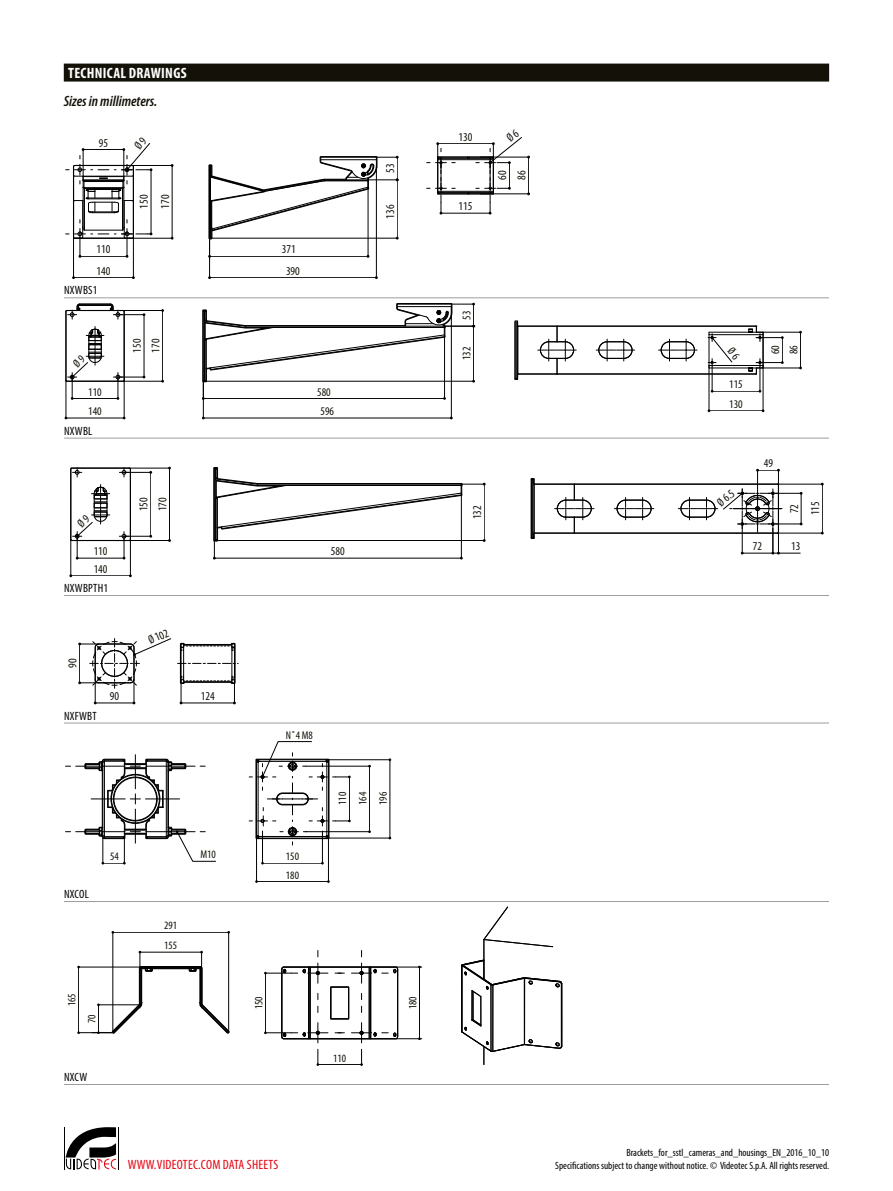
<style>
.page{position:relative;width:893px;height:1191px;background:#fff}
.page>*{position:absolute;margin:0;border:0;box-sizing:border-box;transform-origin:0 0}
.t1{font:italic 600 condensed 15px "Myriad Pro";color:#131108}
.t2{font:700 condensed 15px "Myriad Pro";letter-spacing:.02em;color:#fff}
.t3{font:condensed 13.5px "Myriad Pro";letter-spacing:.02em;color:#e30613}
.t4{font:condensed 12.15px "Myriad Pro";color:#131108}
.t5{font:condensed 12px/21.1px "Myriad Pro";color:#131108}
.t6{font:condensed 12px "Myriad Pro";letter-spacing:.02em;color:#000}
.t7{font:condensed 11.7px/19.5px "Myriad Pro";color:#131108}
.t8{font:condensed 11.4px/20.2px "Myriad Pro";color:#131108;text-align:justify}
.t9{font:condensed 11.25px/20.4px "Myriad Pro";color:#131108}
.t10{font:condensed 10.5px "Myriad Pro";color:#000}
</style>
<div class="page">
<hr style="left:64px;top:1127px;width:1px;height:42px;background:#000">
<hr style="left:118px;top:1127px;width:1px;height:42px;background:#000">
<svg style="left:66px;top:1127px;width:50px;height:42px"></svg>
<div style="left:64px;top:64px;width:765px;height:18px;background:#131108"></div>
<hr style="left:133px;top:165px;width:39px;height:1px;background:#000">
<hr style="left:134px;top:238px;width:38px;height:1px;background:#000">
<hr style="left:172px;top:165px;width:1px;height:73px;background:#000">
<hr style="left:73px;top:237px;width:1px;height:41px;background:#000">
<hr style="left:133px;top:237px;width:1px;height:41px;background:#000">
<hr style="left:74px;top:277px;width:59px;height:1px;background:#000">
<hr style="left:209px;top:231px;width:1px;height:47px;background:#000">
<hr style="left:376px;top:166px;width:1px;height:112px;background:#000">
<hr style="left:210px;top:277px;width:166px;height:1px;background:#000">
<svg style="left:208px;top:156px;width:191px;height:104px"></svg>
<hr style="left:64px;top:297px;width:765px;height:1px;background:#9d9d9c">
<hr style="left:709px;top:365px;width:1px;height:46px;background:#000">
<hr style="left:763px;top:365px;width:1px;height:46px;background:#000">
<hr style="left:709px;top:410px;width:54px;height:1px;background:#000">
<hr style="left:763px;top:332px;width:37px;height:1px;background:#000">
<hr style="left:763px;top:368px;width:37px;height:1px;background:#000">
<hr style="left:800px;top:332px;width:1px;height:36px;background:#000">
<hr style="left:203px;top:381px;width:1px;height:37px;background:#000">
<hr style="left:451px;top:307px;width:1px;height:111px;background:#000">
<hr style="left:203px;top:418px;width:248px;height:1px;background:#000">
<svg style="left:202px;top:303px;width:273px;height:97px"></svg>
<hr style="left:123px;top:381px;width:40px;height:1px;background:#000">
<hr style="left:123px;top:310px;width:40px;height:1px;background:#000">
<hr style="left:162px;top:310px;width:1px;height:71px;background:#000">
<hr style="left:124px;top:380px;width:1px;height:38px;background:#000">
<hr style="left:66px;top:380px;width:1px;height:38px;background:#000">
<hr style="left:66px;top:418px;width:58px;height:1px;background:#000">
<hr style="left:64px;top:438px;width:765px;height:1px;background:#9d9d9c">
<svg style="left:213px;top:467px;width:273px;height:92px"></svg>
<hr style="left:130px;top:540px;width:40px;height:1px;background:#000">
<hr style="left:130px;top:468px;width:40px;height:1px;background:#000">
<hr style="left:169px;top:468px;width:1px;height:72px;background:#000">
<hr style="left:778px;top:533px;width:44px;height:1px;background:#000">
<hr style="left:778px;top:484px;width:44px;height:1px;background:#000">
<hr style="left:822px;top:484px;width:1px;height:49px;background:#000">
<hr style="left:130px;top:539px;width:1px;height:37px;background:#000">
<hr style="left:71px;top:539px;width:1px;height:37px;background:#000">
<hr style="left:71px;top:575px;width:59px;height:1px;background:#000">
<svg style="left:530px;top:469px;width:272px;height:85px"></svg>
<hr style="left:64px;top:595px;width:765px;height:1px;background:#9d9d9c">
<svg style="left:178px;top:643px;width:60px;height:61px"></svg>
<svg style="left:78px;top:638px;width:93px;height:66px"></svg>
<hr style="left:64px;top:722px;width:765px;height:1px;background:#9d9d9c">
<hr style="left:257px;top:881px;width:71px;height:1px;background:#000">
<hr style="left:369px;top:766px;width:1px;height:65px;background:#000">
<hr style="left:390px;top:759px;width:1px;height:79px;background:#000">
<hr style="left:306px;top:766px;width:64px;height:1px;background:#000">
<hr style="left:306px;top:831px;width:64px;height:1px;background:#000">
<hr style="left:327px;top:759px;width:63px;height:1px;background:#000">
<hr style="left:327px;top:837px;width:63px;height:1px;background:#000">
<hr style="left:256px;top:836px;width:1px;height:45px;background:#000">
<hr style="left:328px;top:836px;width:1px;height:45px;background:#000">
<hr style="left:135px;top:754px;width:1px;height:34px;background:#000">
<svg style="left:66px;top:758px;width:150px;height:106px"></svg>
<hr style="left:145px;top:831px;width:40px;height:1px;background:#000">
<svg style="left:249px;top:741px;width:102px;height:123px"></svg>
<hr style="left:64px;top:901px;width:765px;height:1px;background:#9d9d9c">
<hr style="left:484px;top:939px;width:1px;height:40px;background:#000">
<svg style="left:483px;top:906px;width:70px;height:41px"></svg>
<svg style="left:461px;top:958px;width:102px;height:106px"></svg>
<hr style="left:79px;top:966px;width:62px;height:1px;background:#000">
<hr style="left:79px;top:1032px;width:35px;height:1px;background:#000">
<hr style="left:78px;top:967px;width:1px;height:65px;background:#000">
<hr style="left:113px;top:932px;width:1px;height:100px;background:#000">
<hr style="left:228px;top:932px;width:1px;height:100px;background:#000">
<hr style="left:113px;top:932px;width:116px;height:1px;background:#000">
<hr style="left:318px;top:1064px;width:44px;height:1px;background:#000">
<svg style="left:360px;top:1049px;width:3px;height:16px"></svg>
<svg style="left:317px;top:1049px;width:2px;height:16px"></svg>
<svg style="left:264px;top:963px;width:158px;height:80px"></svg>
<svg style="left:92px;top:950px;width:138px;height:84px"></svg>
<hr style="left:64px;top:1084px;width:765px;height:1px;background:#9d9d9c">
<svg style="left:66px;top:143px;width:86px;height:115px"></svg>
<svg style="left:436px;top:137px;width:94px;height:78px"></svg>
<svg style="left:65px;top:303px;width:80px;height:97px"></svg>
<svg style="left:514px;top:320px;width:270px;height:72px"></svg>
<svg style="left:70px;top:467px;width:82px;height:92px"></svg>
<h1 class="t2" style="left:68px;top:64px;width:120px">TECHNICAL DRAWINGS</h1>
<h1 class="t1" style="left:64px;top:93px;width:95px">Sizes in millimeters.</h1>
<p class="t5" style="left:99px;top:132px;width:11px">95</p>
<p class="t5" style="left:97px;top:239px;width:15px">110</p>
<p class="t5" style="left:97px;top:260px;width:15px">140</p>
<p class="t6" style="left:64px;top:283px;width:35px">NXWBS1</p>
<p class="t7" style="left:88px;top:382px;width:15px">110</p>
<p class="t5" style="left:133px;top:209px;width:15px;rotate:-90deg">150<br>170</p>
<p class="t7" style="left:128px;top:352px;width:15px;line-height:18.6px;rotate:-90deg">150<br>170</p>
<p class="t5" style="left:282px;top:239px;width:15px">371</p>
<p class="t5" style="left:286px;top:260px;width:15px">390</p>
<p class="t7" style="left:317px;top:382px;width:15px">580</p>
<p class="t7" style="left:88px;top:401px;width:15px">140</p>
<p class="t7" style="left:321px;top:401px;width:15px">596</p>
<p class="t6" style="left:64px;top:423px;width:30px">NXWBL</p>
<p class="t5" style="left:379px;top:173px;width:11px;rotate:-90deg">53</p>
<p class="t5" style="left:379px;top:219px;width:15px;rotate:-90deg">136</p>
<p class="t5" style="left:459px;top:126px;width:15px">130</p>
<p class="t5" style="left:459px;top:195px;width:15px">115</p>
<p class="t5" style="left:493px;top:180px;width:11px;line-height:19.2px;rotate:-90deg">60<br>86</p>
<p class="t7" style="left:457px;top:319px;width:11px;rotate:-90deg">53</p>
<p class="t7" style="left:457px;top:360px;width:15px;rotate:-90deg">132</p>
<p class="t7" style="left:766px;top:354px;width:11px;line-height:18.3px;rotate:-90deg">60<br>86</p>
<p class="t7" style="left:729px;top:374px;width:15px">115<br>130</p>
<p class="t5" style="left:764px;top:453px;width:11px">49</p>
<p class="t5" style="left:94px;top:541px;width:15px">110</p>
<p class="t6" style="left:64px;top:581px;width:46px">NXWBPTH1</p>
<p class="t5" style="left:94px;top:558px;width:15px">140</p>
<p class="t4" style="left:66px;top:668px;width:11px;rotate:-90deg">90</p>
<p class="t5" style="left:712px;top:496px;width:20px;rotate:-40deg">Ø 6.5</p>
<p class="t5" style="left:135px;top:511px;width:15px;line-height:18.8px;rotate:-90deg">150<br>170</p>
<p class="t5" style="left:784px;top:515px;width:15px;rotate:-90deg">72<br>115</p>
<p class="t5" style="left:467px;top:519px;width:15px;rotate:-90deg">132</p>
<p class="t4" style="left:146px;top:634px;width:23px;rotate:-24deg">Ø 102</p>
<p class="t5" style="left:331px;top:541px;width:15px">580</p>
<p class="t5" style="left:753px;top:536px;width:11px">72</p>
<p class="t5" style="left:791px;top:536px;width:11px">13</p>
<p class="t6" style="left:64px;top:708px;width:34px">NXFWBT</p>
<p class="t4" style="left:110px;top:689px;width:11px">90</p>
<p class="t4" style="left:201px;top:689px;width:15px">124</p>
<p class="t6" style="left:64px;top:887px;width:26px">NXCOL</p>
<p class="t8" style="left:110px;top:846px;width:10px">54</p>
<p class="t8" style="left:200px;top:844px;width:17px">M10</p>
<p class="t9" style="left:164px;top:915px;width:14px">291<br>155</p>
<p class="t9" style="left:62px;top:1006px;width:14px;rotate:-90deg">165</p>
<p class="t9" style="left:82px;top:1022px;width:10px;rotate:-90deg">70</p>
<p class="t6" style="left:64px;top:1069px;width:25px">NXCW</p>
<p class="t8" style="left:286px;top:725px;width:29px">N˚4 M8</p>
<p class="t8" style="left:286px;top:846px;width:15px">150</p>
<p class="t8" style="left:286px;top:865px;width:15px">180</p>
<p class="t8" style="left:333px;top:805px;width:15px;rotate:-90deg">110<br>164<br>196</p>
<p class="t9" style="left:249px;top:1009px;width:14px;rotate:-90deg">150</p>
<p class="t9" style="left:403px;top:1009px;width:14px;rotate:-90deg">180</p>
<p class="t9" style="left:333px;top:1048px;width:14px">110</p>
<p class="t10" style="left:626px;top:1146px;width:204px">Brackets_for_sstl_cameras_and_housings_EN_2016_10_10</p>
<p class="t3" style="left:128px;top:1156px;width:152px">WWW.VIDEOTEC.COM DATA SHEETS</p>
<p class="t10" style="left:555px;top:1159px;width:275px">Specifications subject to change without notice. © Videotec S.p.A. All rights reserved.</p>
</div>
